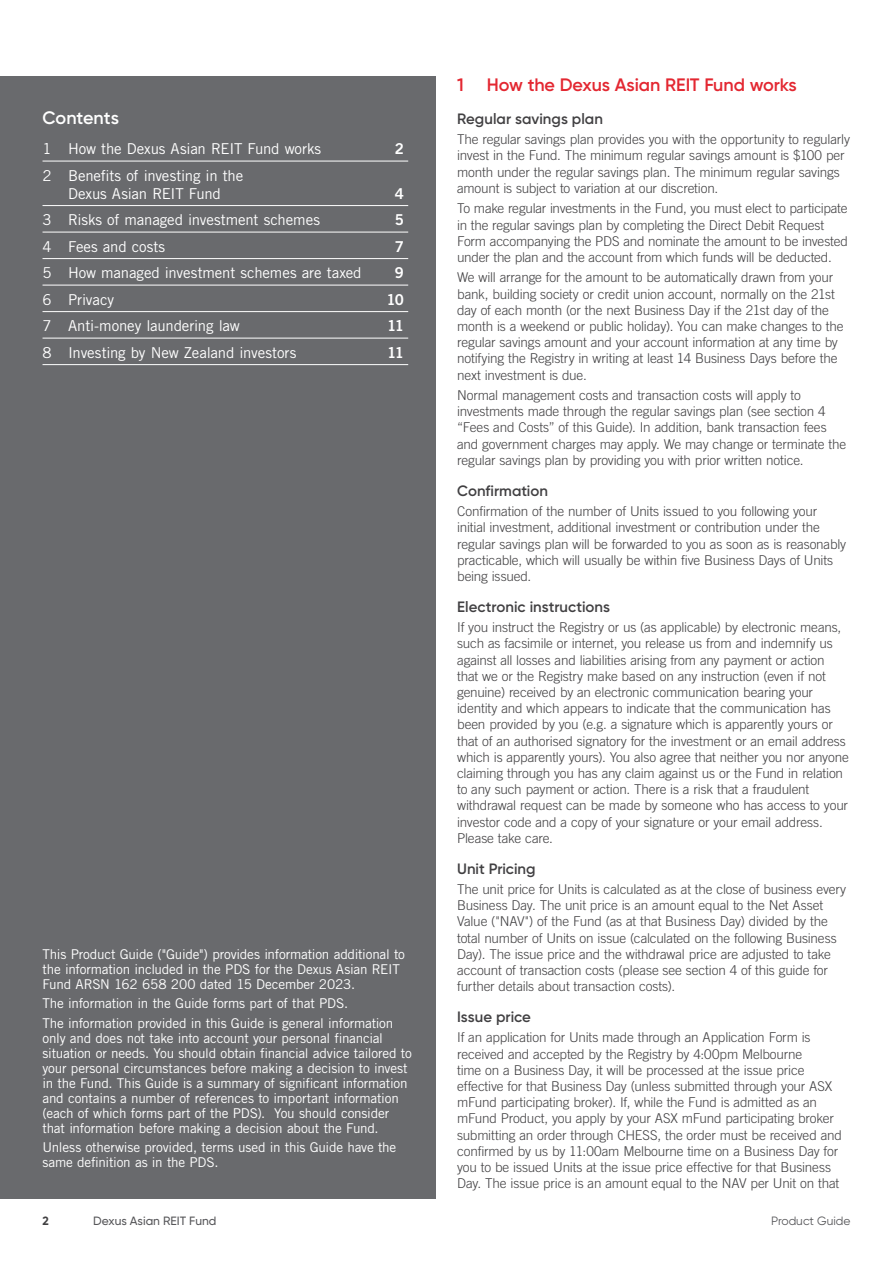
<style>
.page{position:relative;width:893px;height:1263px;background:#fff}
.page>*{position:absolute;margin:0;border:0;box-sizing:border-box;transform-origin:0 0}
.t1{font:600 18px "Gilroy";letter-spacing:-.005em;color:#e32731}
.t2{font:600 18px "Gilroy";letter-spacing:-.005em;color:#fff}
.t3{font:15px/18px "Trade Gothic LT Std";letter-spacing:-.01em;color:#fff;text-align:center}
.t4{font:600 15px "Gilroy";color:#414042}
.t5{font:15px "Trade Gothic LT Std Bd 2";color:#fff}
.t6{font:300 13.5px/16.2px "Trade Gothic LT Std";letter-spacing:-.015em;color:#414042}
.t7{font:13.5px/15px "Trade Gothic LT Std";letter-spacing:-.015em;color:#fff}
.t8{font:500 12px "Gilroy";color:#565659}
.t9{font:12px "Gilroy";color:#565659}
.t10{font:700 12px "Gilroy";color:#414042}
</style>
<div class="page">
<div style="left:0;top:77px;width:436px;height:1122px;background:#696a6d"></div>
<hr style="left:43px;top:161px;width:365px;height:1px;background:#fff">
<hr style="left:43px;top:205px;width:365px;height:1px;background:#fff">
<hr style="left:43px;top:232px;width:365px;height:1px;background:#fff">
<hr style="left:43px;top:258px;width:365px;height:1px;background:#fff">
<hr style="left:43px;top:285px;width:365px;height:1px;background:#fff">
<hr style="left:43px;top:311px;width:365px;height:1px;background:#fff">
<hr style="left:43px;top:338px;width:365px;height:1px;background:#fff">
<hr style="left:43px;top:364px;width:365px;height:1px;background:#fff">
<h1 class="t2" style="left:43px;top:106px;width:78px">Contents</h1>
<p class="t3" style="left:43px;top:140px;width:280px">1 How the Dexus Asian REIT Fund works</p>
<p class="t5" style="left:395px;top:140px;width:11px">2</p>
<p class="t3" style="left:43px;top:166px;width:202px">2 Benefits of investing in the<br>Dexus Asian REIT Fund</p>
<p class="t5" style="left:395px;top:184px;width:11px">4</p>
<p class="t3" style="left:43px;top:211px;width:279px">3 Risks of managed investment schemes</p>
<p class="t5" style="left:395px;top:211px;width:11px">5</p>
<p class="t3" style="left:43px;top:237px;width:124px">4 Fees and costs</p>
<p class="t5" style="left:395px;top:237px;width:11px">7</p>
<p class="t3" style="left:43px;top:264px;width:321px">5 How managed investment schemes are taxed</p>
<p class="t5" style="left:395px;top:264px;width:11px">9</p>
<p class="t3" style="left:43px;top:290px;width:73px">6 Privacy</p>
<p class="t5" style="left:387px;top:290px;width:19px">10</p>
<p class="t3" style="left:43px;top:317px;width:199px">7 Anti-money laundering law</p>
<p class="t5" style="left:387px;top:317px;width:19px">11</p>
<p class="t3" style="left:43px;top:343px;width:255px">8 Investing by New Zealand investors</p>
<p class="t5" style="left:387px;top:343px;width:19px">11</p>
<p class="t7" style="left:43px;top:947px;width:364px">This Product Guide ("Guide") provides information additional to the information included in the PDS for the Dexus Asian REIT<br>Fund ARSN 162 658 200 dated 15 December 2023.</p>
<p class="t7" style="left:43px;top:994px;width:352px;line-height:19.2px">The information in the Guide forms part of that PDS.<br>The information provided in this Guide is general information</p>
<p class="t7" style="left:43px;top:1030px;width:371px">only and does not take into account your personal financial situation or needs. You should obtain financial advice tailored to your personal circumstances before making a decision to invest in the Fund. This Guide is a summary of significant information and contains a number of references to important information (each of which forms part of the PDS). You should consider that information before making a decision about the Fund.</p>
<p class="t7" style="left:43px;top:1139px;width:355px">Unless otherwise provided, terms used in this Guide have the same definition as in the PDS.</p>
<h1 class="t1" style="left:457px;top:73px;width:8px">1</h1>
<h1 class="t1" style="left:487px;top:73px;width:311px">How the Dexus Asian REIT Fund works</h1>
<p class="t4" style="left:457px;top:109px;width:147px">Regular savings plan</p>
<p class="t6" style="left:457px;top:131px;width:394px">The regular savings plan provides you with the opportunity to regularly invest in the Fund. The minimum regular savings amount is $100 per month under the regular savings plan. The minimum regular savings amount is subject to variation at our discretion.</p>
<p class="t6" style="left:457px;top:200px;width:392px">To make regular investments in the Fund, you must elect to participate in the regular savings plan by completing the Direct Debit Request Form accompanying the PDS and nominate the amount to be invested under the plan and the account from which funds will be deducted.</p>
<p class="t6" style="left:457px;top:269px;width:388px">We will arrange for the amount to be automatically drawn from your bank, building society or credit union account, normally on the 21st day of each month (or the next Business Day if the 21st day of the month is a weekend or public holiday). You can make changes to the regular savings amount and your account information at any time by notifying the Registry in writing at least 14 Business Days before the next investment is due.</p>
<p class="t6" style="left:457px;top:387px;width:390px">Normal management costs and transaction costs will apply to investments made through the regular savings plan (see section 4 “Fees and Costs” of this Guide). In addition, bank transaction fees and government charges may apply. We may change or terminate the regular savings plan by providing you with prior written notice.</p>
<p class="t4" style="left:457px;top:481px;width:92px">Confirmation</p>
<p class="t6" style="left:457px;top:503px;width:391px">Confirmation of the number of Units issued to you following your initial investment, additional investment or contribution under the regular savings plan will be forwarded to you as soon as is reasonably practicable, which will usually be within five Business Days of Units being issued.</p>
<p class="t4" style="left:457px;top:597px;width:154px">Electronic instructions</p>
<p class="t6" style="left:457px;top:619px;width:393px">If you instruct the Registry or us (as applicable) by electronic means, such as facsimile or internet, you release us from and indemnify us against all losses and liabilities arising from any payment or action that we or the Registry make based on any instruction (even if not genuine) received by an electronic communication bearing your identity and which appears to indicate that the communication has been provided by you (e.g. a signature which is apparently yours or that of an authorised signatory for the investment or an email address which is apparently yours). You also agree that neither you nor anyone claiming through you has any claim against us or the Fund in relation to any such payment or action. There is a risk that a fraudulent withdrawal request can be made by someone who has access to your investor code and a copy of your signature or your email address.<br>Please take care.</p>
<p class="t4" style="left:457px;top:859px;width:80px">Unit Pricing</p>
<p class="t6" style="left:457px;top:881px;width:391px">The unit price for Units is calculated as at the close of business every Business Day. The unit price is an amount equal to the Net Asset Value ("NAV") of the Fund (as at that Business Day) divided by the total number of Units on issue (calculated on the following Business Day). The issue price and the withdrawal price are adjusted to take account of transaction costs (please see section 4 of this guide for further details about transaction costs).</p>
<p class="t4" style="left:457px;top:1007px;width:75px">Issue price</p>
<p class="t6" style="left:457px;top:1029px;width:386px">If an application for Units made through an Application Form is received and accepted by the Registry by 4:00pm Melbourne<br>time on a Business Day, it will be processed at the issue price effective for that Business Day (unless submitted through your ASX mFund participating broker). If, while the Fund is admitted as an mFund Product, you apply by your ASX mFund participating broker submitting an order through CHESS, the order must be received and confirmed by us by 11:00am Melbourne time on a Business Day for you to be issued Units at the issue price effective for that Business Day. The issue price is an amount equal to the NAV per Unit on that</p>
<p class="t10" style="left:43px;top:1213px;width:8px">2</p>
<p class="t8" style="left:93px;top:1214px;width:125px">Dexus Asian REIT Fund</p>
<p class="t9" style="left:771px;top:1214px;width:81px">Product Guide</p>
</div>
